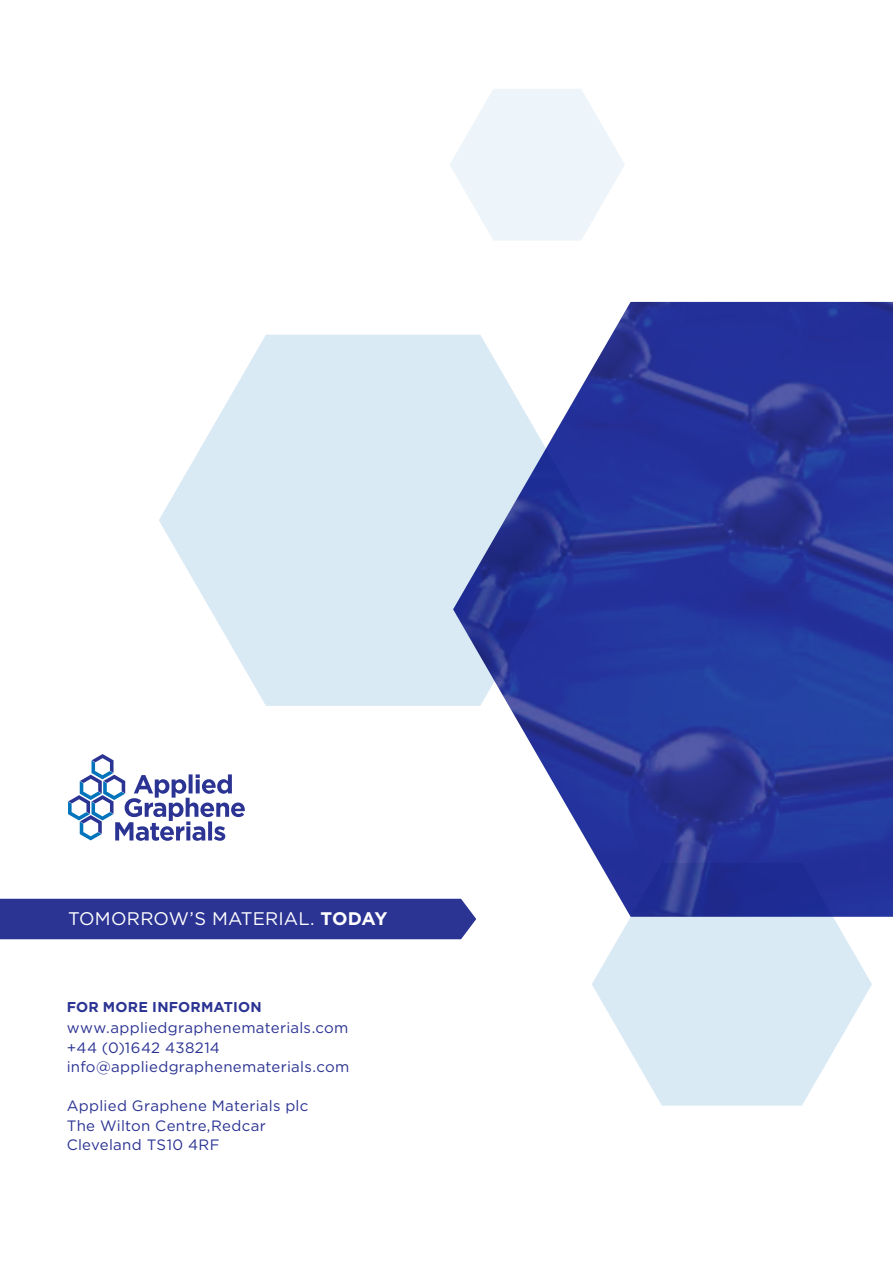
<style>
.page{position:relative;width:893px;height:1263px;background:#fff}
.page>*{position:absolute;margin:0;border:0;box-sizing:border-box;transform-origin:0 0}
.t1{font:18.3px "Gotham";letter-spacing:.005em;color:#fff}
.t2{font:15px/19.5px "Gotham";letter-spacing:.02em;color:#2b3393}
.t3{font:700 14.25px "Gotham";letter-spacing:.015em;color:#2b3393}
.s1{font-weight:700}
</style>
<div class="page">
<div style="left:0;top:899px;width:476px;height:40px;background:#2b3393"></div>
<svg style="left:68px;top:754px;width:177px;height:87px"></svg>
<img style="left:453px;top:302px;width:440px;height:615px">
<svg style="left:159px;top:335px;width:428px;height:371px;fill:#d9eaf5"></svg>
<svg style="left:592px;top:863px;width:280px;height:243px;fill:#d9eaf5"></svg>
<svg style="left:450px;top:89px;width:175px;height:152px"></svg>
<p class="t1" style="left:68px;top:909px;width:321px">TOMORROW’S MATERIAL. <span class="s1">TODAY</span></p>
<p class="t3" style="left:67px;top:998px;width:197px">FOR MORE INFORMATION</p>
<p class="t2" style="left:67px;top:1018px;width:284px">www.appliedgraphenematerials.com +44 (0)1642 438214 info@appliedgraphenematerials.com</p>
<p class="t2" style="left:67px;top:1096px;width:243px">Applied Graphene Materials plc<br>The Wilton Centre,Redcar<br>Cleveland TS10 4RF</p>
</div>
